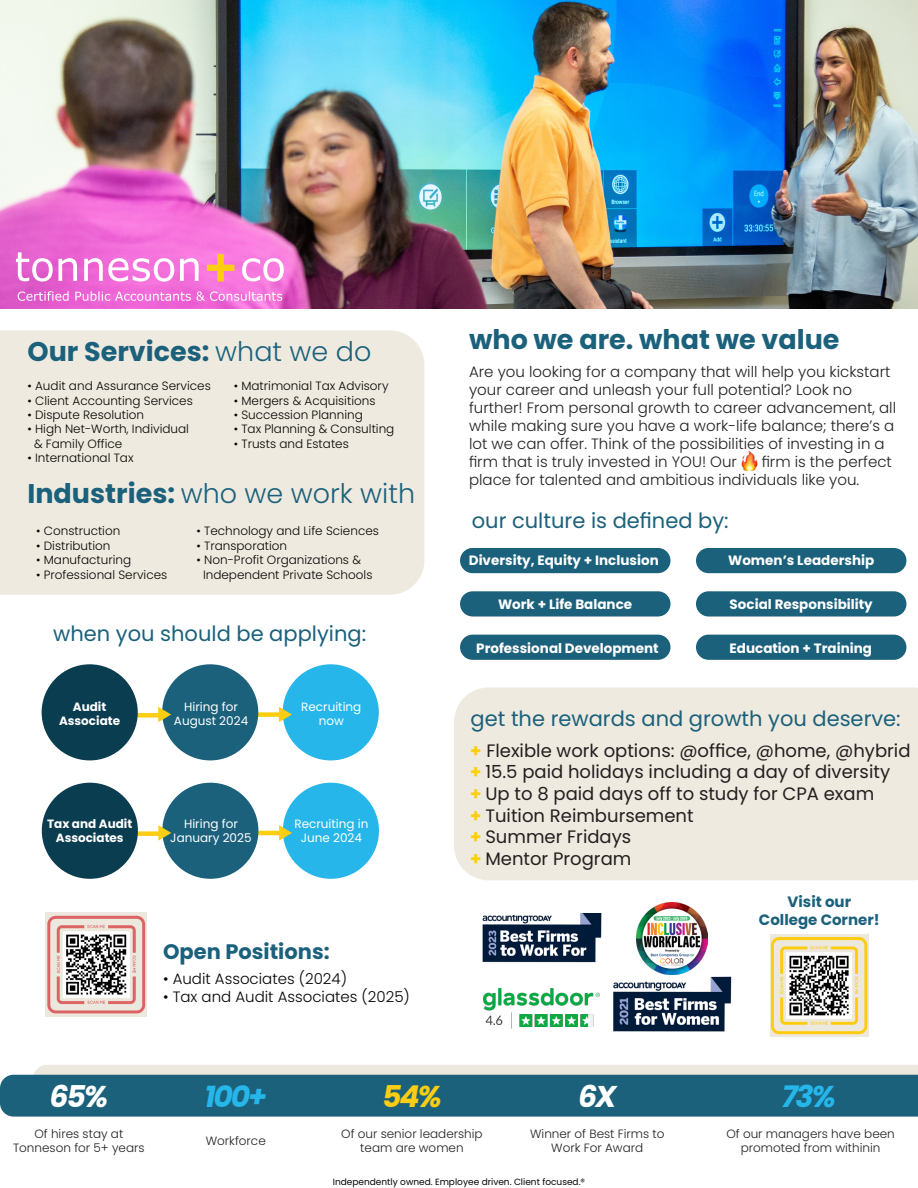
<style>
.page{position:relative;width:918px;height:1188px;background:#fff}
.page>*{position:absolute;margin:0;border:0;box-sizing:border-box;transform-origin:0 0}
.t1{font:italic 700 30px "Poppins";color:#26b6ea}
.t2{font:italic 700 30px "Poppins";color:#fff}
.t3{font:italic 700 30px "Poppins";color:#fccd10}
.t4{font:700 27px "Poppins";color:#1b617c}
.t5{font:300 27px "Poppins";color:#1b617c}
.t6{font:21px "Poppins";color:#1b617c}
.t7{font:700 21px "Poppins";color:#1b617c}
.t8{font:18px "Poppins";color:#231f20}
.t9{font:300 15px/18px "Poppins";color:#231f20}
.t10{font:300 15px "Poppins";color:#040503}
.t11{font:700 15px "Poppins";color:#1b617c}
.t12{font:700 13.5px "Poppins";color:#fff}
.t13{font:300 12px "Poppins";color:#040503}
.t14{font:300 12px/14.4px "Poppins";color:#231f20;text-align:center}
.t15{font:12px/14.4px "Poppins";color:#fff;text-align:center}
.t16{font:700 12px/14.4px "Poppins";color:#fff;text-align:center}
.t17{font:9px "Poppins";color:#040503}
.s1{font-weight:300}
.s2{font-weight:700}
.s3{font-weight:700;color:#fccf0e}
</style>
<div class="page">
<div style="left:0;top:330px;width:424px;height:265px;background:#efeadf"></div>
<img style="left:0;top:0;width:918px;height:309px">
<div style="left:461px;top:549px;width:209px;height:23px;background:#1b617c;border-radius:12px"></div>
<div style="left:460px;top:548px;width:210px;height:25px;border:2px solid #1b617c;border-radius:12px"></div>
<div style="left:461px;top:592px;width:209px;height:24px;background:#1b617c;border-radius:12px"></div>
<div style="left:460px;top:591px;width:210px;height:26px;border:2px solid #1b617c;border-radius:12px"></div>
<div style="left:461px;top:635px;width:209px;height:24px;background:#1b617c;border-radius:12px"></div>
<div style="left:460px;top:635px;width:210px;height:25px;border:2px solid #1b617c;border-radius:12px"></div>
<div style="left:697px;top:549px;width:209px;height:23px;background:#1b617c;border-radius:12px"></div>
<div style="left:696px;top:548px;width:210px;height:25px;border:2px solid #1b617c;border-radius:12px"></div>
<div style="left:697px;top:592px;width:209px;height:24px;background:#1b617c;border-radius:12px"></div>
<div style="left:696px;top:591px;width:210px;height:26px;border:2px solid #1b617c;border-radius:12px"></div>
<div style="left:697px;top:635px;width:209px;height:24px;background:#1b617c;border-radius:12px"></div>
<div style="left:696px;top:635px;width:210px;height:25px;border:2px solid #1b617c;border-radius:12px"></div>
<svg style="left:16px;top:252px;width:158px;height:30px"></svg>
<svg style="left:180px;top:258px;width:19px;height:23px"></svg>
<svg style="left:207px;top:254px;width:27px;height:27px"></svg>
<svg style="left:242px;top:258px;width:41px;height:24px"></svg>
<svg style="left:18px;top:291px;width:264px;height:10px;background:#f18ddf"></svg>
<img style="left:742px;top:451px;width:15px;height:20px">
<img style="left:483px;top:988px;width:117px;height:41px">
<img style="left:482px;top:913px;width:120px;height:50px">
<img style="left:636px;top:902px;width:72px;height:72px">
<img style="left:613px;top:976px;width:119px;height:56px">
<div style="left:454px;top:687px;width:464px;height:193px;background:#efeadf"></div>
<img style="left:46px;top:913px;width:100px;height:103px">
<img style="left:771px;top:934px;width:97px;height:102px">
<div style="left:253px;top:712px;width:31px;height:5px;background:#fccd10"></div>
<div style="left:130px;top:713px;width:31px;height:5px;background:#fccd10"></div>
<div style="left:42px;top:664px;width:96px;height:96px;background:#0b3d50;border-radius:50%"></div>
<div style="left:162px;top:664px;width:96px;height:96px;background:#1b617c;border-radius:50%"></div>
<div style="left:283px;top:664px;width:96px;height:96px;background:#26b6ea;border-radius:50%"></div>
<svg style="left:158px;top:707px;width:13px;height:15px"></svg>
<svg style="left:279px;top:707px;width:13px;height:15px"></svg>
<hr style="left:253px;top:831px;width:31px;height:4px;background:#fccd10">
<div style="left:131px;top:831px;width:31px;height:5px;background:#fccd10"></div>
<div style="left:42px;top:783px;width:96px;height:96px;background:#0b3d50;border-radius:50%"></div>
<div style="left:162px;top:783px;width:96px;height:96px;background:#1b617c;border-radius:50%"></div>
<div style="left:283px;top:783px;width:96px;height:96px;background:#26b6ea;border-radius:50%"></div>
<svg style="left:158px;top:825px;width:13px;height:16px"></svg>
<svg style="left:279px;top:825px;width:13px;height:16px"></svg>
<svg style="left:0;top:1065px;width:918px;height:52px;background:#447c8f"></svg>
<p class="t4" style="left:27px;top:336px;width:345px">Our Services: <span class="s1">what we do</span></p>
<p class="t13" style="left:27px;top:379px;width:185px">• Audit and Assurance Services</p>
<p class="t13" style="left:27px;top:394px;width:167px">• Client Accounting Services</p>
<p class="t13" style="left:27px;top:408px;width:118px">• Dispute Resolution</p>
<p class="t13" style="left:27px;top:422px;width:163px">• High Net-Worth, Individual</p>
<p class="t13" style="left:34px;top:437px;width:90px">&amp; Family Office</p>
<p class="t13" style="left:27px;top:451px;width:108px">• International Tax</p>
<p class="t13" style="left:234px;top:379px;width:156px">• Matrimonial Tax Advisory</p>
<p class="t13" style="left:234px;top:394px;width:143px">• Mergers &amp; Acquisitions</p>
<p class="t13" style="left:234px;top:408px;width:131px">• Succession Planning</p>
<p class="t13" style="left:234px;top:422px;width:162px">• Tax Planning &amp; Consulting</p>
<p class="t13" style="left:234px;top:437px;width:117px">• Trusts and Estates</p>
<p class="t5" style="left:27px;top:478px;width:389px"><span class="s2">Industries:</span> who we work with</p>
<p class="t13" style="left:36px;top:524px;width:86px">• Construction</p>
<p class="t13" style="left:36px;top:539px;width:76px">• Distribution</p>
<p class="t13" style="left:36px;top:553px;width:97px">• Manufacturing</p>
<p class="t13" style="left:36px;top:567px;width:133px">• Professional Services</p>
<p class="t13" style="left:196px;top:524px;width:184px">• Technology and Life Sciences</p>
<p class="t13" style="left:196px;top:539px;width:92px">• Transporation</p>
<p class="t13" style="left:196px;top:553px;width:166px">• Non-Profit Organizations &amp;</p>
<p class="t13" style="left:203px;top:567px;width:171px">Independent Private Schools</p>
<p class="t6" style="left:53px;top:622px;width:314px">when you should be applying:</p>
<p class="t16" style="left:59px;top:700px;width:63px">Audit<br>Associate</p>
<p class="t15" style="left:174px;top:700px;width:76px">Hiring for<br>August 2024</p>
<p class="t15" style="left:301px;top:700px;width:62px">Recruiting now</p>
<p class="t16" style="left:47px;top:817px;width:87px">Tax and Audit<br>Associates</p>
<p class="t15" style="left:170px;top:817px;width:83px">Hiring for<br>January 2025</p>
<p class="t15" style="left:294px;top:817px;width:76px">Recruiting in<br>June 2024</p>
<p class="t7" style="left:163px;top:940px;width:168px">Open Positions:</p>
<p class="t10" style="left:163px;top:970px;width:185px">• Audit Associates (2024)</p>
<p class="t10" style="left:163px;top:988px;width:248px">• Tax and Audit Associates (2025)</p>
<p class="t4" style="left:469px;top:324px;width:372px">who we are. what we value</p>
<p class="t9" style="left:469px;top:363px;width:429px">Are you looking for a company that will help you kickstart your career and unleash your full potential? Look no further! From personal growth to career advancement, all while making sure you have a work-life balance; there’s a lot we can offer. Think of the possibilities of investing in a firm that is truly invested in YOU! Our</p>
<p class="t9" style="left:469px;top:453px;width:424px;text-indent:293px">firm is the perfect place for talented and ambitious individuals like you.</p>
<p class="t6" style="left:472px;top:509px;width:258px">our culture is defined by:</p>
<p class="t12" style="left:469px;top:553px;width:191px">Diversity, Equity + Inclusion</p>
<p class="t12" style="left:728px;top:553px;width:148px">Women’s Leadership</p>
<p class="t12" style="left:730px;top:597px;width:145px">Social Responsibility</p>
<p class="t12" style="left:730px;top:640px;width:144px">Education + Training</p>
<p class="t12" style="left:498px;top:596px;width:136px">Work + Life Balance</p>
<p class="t12" style="left:476px;top:640px;width:184px">Professional Development</p>
<p class="t6" style="left:471px;top:706px;width:432px">get the rewards and growth you deserve:</p>
<p class="t8" style="left:470px;top:740px;width:442px"><span class="s3">+</span> Flexible work options: @office, @home, @hybrid</p>
<p class="t8" style="left:470px;top:762px;width:421px"><span class="s3">+</span> 15.5 paid holidays including a day of diversity</p>
<p class="t8" style="left:470px;top:783px;width:406px"><span class="s3">+</span> Up to 8 paid days off to study for CPA exam</p>
<p class="t8" style="left:470px;top:805px;width:225px"><span class="s3">+</span> Tuition Reimbursement</p>
<p class="t8" style="left:470px;top:826px;width:163px"><span class="s3">+</span> Summer Fridays</p>
<p class="t8" style="left:470px;top:848px;width:163px"><span class="s3">+</span> Mentor Program</p>
<p class="t11" style="left:788px;top:893px;width:65px">Visit our</p>
<p class="t11" style="left:759px;top:911px;width:122px">College Corner!</p>
<p class="t2" style="left:50px;top:1079px;width:60px">65%</p>
<p class="t14" style="left:13px;top:1126px;width:133px">Of hires stay at<br>Tonneson for 5+ years</p>
<p class="t1" style="left:205px;top:1079px;width:64px">100+</p>
<p class="t14" style="left:206px;top:1134px;width:62px">Workforce</p>
<p class="t3" style="left:382px;top:1079px;width:61px">54%</p>
<p class="t14" style="left:341px;top:1126px;width:143px">Of our senior leadership team are women</p>
<p class="t2" style="left:578px;top:1079px;width:40px">6X</p>
<p class="t14" style="left:530px;top:1126px;width:136px">Winner of Best Firms to</p>
<p class="t14" style="left:551px;top:1141px;width:93px">Work For Award</p>
<p class="t17" style="left:333px;top:1176px;width:254px">Independently owned. Employee driven. Client focused.®</p>
<p class="t1" style="left:782px;top:1079px;width:56px">73%</p>
<p class="t14" style="left:726px;top:1126px;width:170px">Of our managers have been promoted from withinin</p>
</div>
